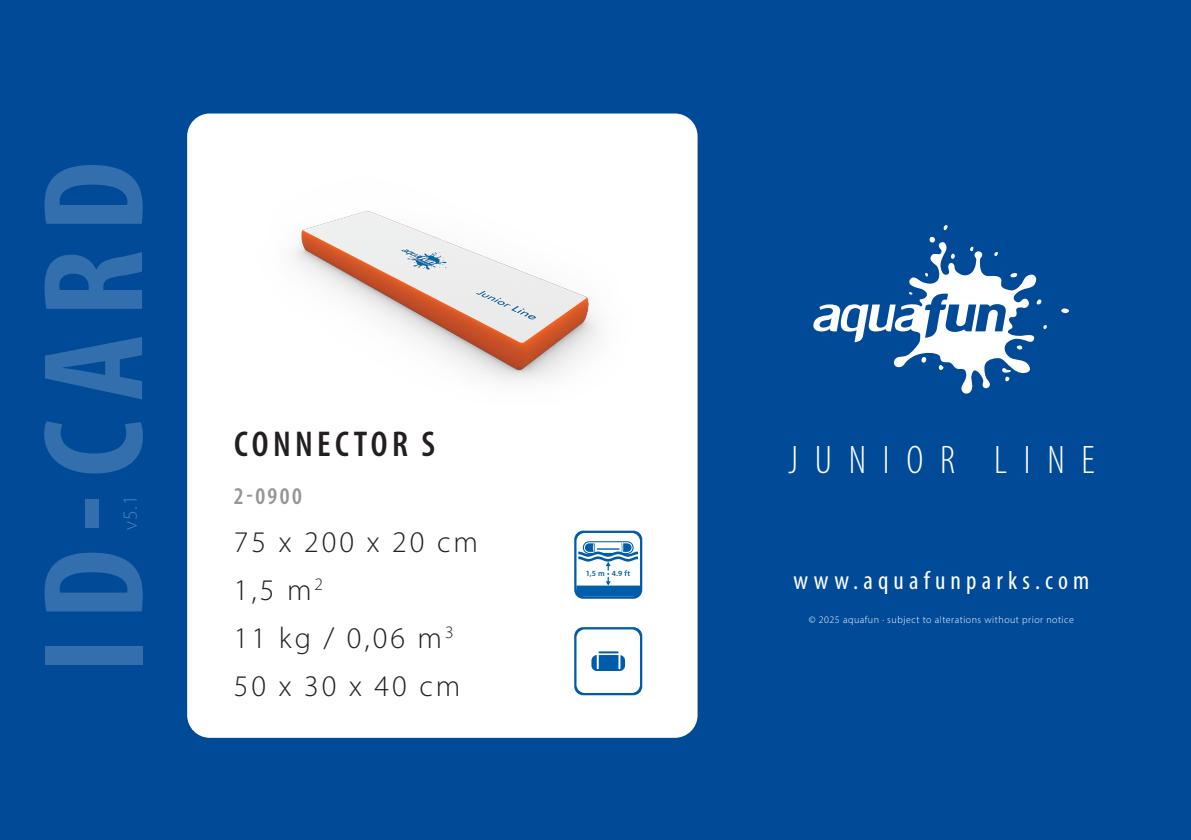
<style>
.page{position:relative;width:1191px;height:840px;background:#fff}
.page>*{position:absolute;margin:0;border:0;box-sizing:border-box;transform-origin:0 0}
.t1{font:700 condensed 144px "Myriad Pro";letter-spacing:.12em;color:#336ead}
.t2{font:300 condensed 40px "Myriad Pro";letter-spacing:.42em;color:#fff}
.t3{font:600 condensed 36px "Myriad Pro";letter-spacing:.12em;color:#231f20}
.t4{font:300 30px/48px "Myriad Pro";letter-spacing:.1em;color:#231f20}
.t5{font:condensed 26px "Myriad Pro";letter-spacing:.2em;color:#fff}
.t6{font:600 condensed 24px "Myriad Pro";color:#939598}
.t7{font:300 20px "Myriad Pro";color:#4d80b7}
.t8{font:300 10px "Myriad Pro";letter-spacing:.05em;color:#fff}
.t9{font:600 8px "Myriad Pro";color:#005ca8}
</style>
<div class="page">
<div style="left:0;top:0;width:1191px;height:839px;background:#004a98"></div>
<div style="left:187px;top:113px;width:510px;height:624px;background:#fff;border-radius:23px"></div>
<svg style="left:943px;top:225px;width:4px;height:6px"></svg>
<svg style="left:1061px;top:308px;width:8px;height:5px"></svg>
<svg style="left:813px;top:237px;width:234px;height:157px"></svg>
<img style="left:293px;top:210px;width:307px;height:171px">
<svg style="left:574px;top:627px;width:68px;height:67px"></svg>
<hr style="left:598px;top:651px;width:20px;height:2px;background:#005ca9">
<svg style="left:574px;top:530px;width:68px;height:68px"></svg>
<h1 class="t1" style="left:4px;top:672px;width:512px;rotate:-90deg">ID-CARD</h1>
<h3 class="t7" style="left:118px;top:530px;width:37px;rotate:-90deg">v5.1</h3>
<p class="t3" style="left:234px;top:421px;width:202px">CONNECTOR S</p>
<p class="t6" style="left:234px;top:480px;width:69px">2-0900</p>
<p class="t4" style="left:234px;top:517px;width:246px">75 x 200 x 20 cm<br>1,5 m<sup>2<br></sup>11 kg / 0,06 m<sup>3<br></sup>50 x 30 x 40 cm</p>
<p class="t9" style="left:586px;top:567px;width:46px">1,5 m • 4.9 ft</p>
<h2 class="t2" style="left:788px;top:436px;width:308px">JUNIOR LINE</h2>
<h3 class="t5" style="left:793px;top:564px;width:297px">www.aquafunparks.com</h3>
<p class="t8" style="left:809px;top:613px;width:267px">© 2025 aquafun · subject to alterations without prior notice</p>
</div>
